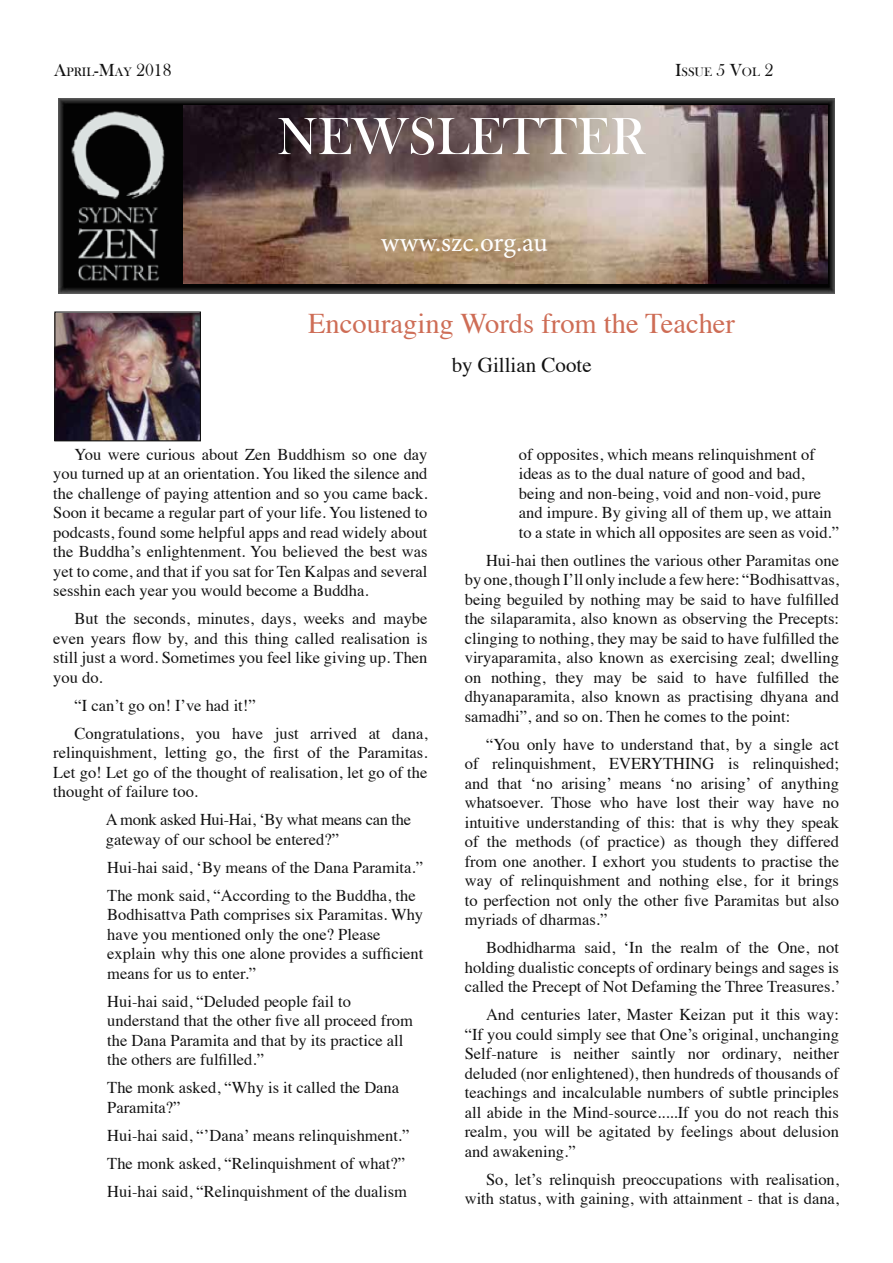
<style>
.page{position:relative;width:893px;height:1263px;background:#fff}
.page>*{position:absolute;margin:0;border:0;box-sizing:border-box;transform-origin:0 0}
.t1{font:54px "Bask Old Face";color:#fff}
.t2{font:28.5px "Times";color:#ce6d56}
.t3{font:27px "Minion Pro";color:#fff}
.t4{font:21px "Times";color:#121212}
.t5{font:18px "Bask Old Face";color:#121212}
.t6{font:16.5px/19.5px "Times";color:#121212;text-align:justify}
.t7{font:16.5px/19.5px "Times";letter-spacing:-.02em;color:#121212}
.t8{font:12.6px "Bask Old Face";color:#121212}
.s1{font-size:12.6px}
.s2{font-size:18px}
</style>
<div class="page">
<div style="left:57px;top:97px;width:778px;height:197px;background:#fff;opacity:.75"></div>
<img style="left:184px;top:105px;width:643px;height:179px">
<img style="left:56px;top:313px;width:143px;height:126px">
<div style="left:54px;top:311px;width:147px;height:130px;border:1px solid #121212"></div>
<p class="t5" style="left:54px;top:60px;width:119px">A<span class="s1">PRIL</span>-M<span class="s1">AY</span> 2018</p>
<p class="t8" style="left:675px;top:65px;width:100px"><span class="s2">I</span>SSUE <span class="s2">5 V</span>OL <span class="s2">2</span></p>
<h1 class="t1" style="left:277px;top:106px;width:335px">NEWSLETTER</h1>
<h3 class="t3" style="left:381px;top:225px;width:168px">www.szc.org.au</h3>
<h2 class="t2" style="left:308px;top:297px;width:428px">Encouraging Words from the Teacher</h2>
<p class="t4" style="left:452px;top:345px;width:142px">by Gillian Coote</p>
<p class="t6" style="left:53px;top:443px;width:376px;text-indent:21px">You were curious about Zen Buddhism so one day you turned up at an orientation. You liked the silence and the challenge of paying attention and so you came back.<br>Soon it became a regular part of your life. You listened to podcasts, found some helpful apps and read widely about the Buddha’s enlightenment. You believed the best was yet to come, and that if you sat for Ten Kalpas and several sesshin each year you would become a Buddha.</p>
<p class="t6" style="left:53px;top:607px;width:376px;text-indent:21px">But the seconds, minutes, days, weeks and maybe even years flow by, and this thing called realisation is still just a word. Sometimes you feel like giving up. Then you do.</p>
<p class="t6" style="left:75px;top:690px;width:354px;line-height:28px">“I can’t go on! I’ve had it!”<br>Congratulations, you have just arrived at dana,</p>
<p class="t6" style="left:53px;top:741px;width:376px">relinquishment, letting go, the first of the Paramitas.<br>Let go! Let go of the thought of realisation, let go of the thought of failure too.</p>
<p class="t7" style="left:106px;top:808px;width:307px">A monk asked Hui-Hai, ‘By what means can the gateway of our school be entered?”</p>
<p class="t6" style="left:107px;top:852px;width:317px;line-height:28px">Hui-hai said, ‘By means of the Dana Paramita.”<br>The monk said, “According to the Buddha, the</p>
<p class="t6" style="left:107px;top:903px;width:318px;text-align:left">Bodhisattva Path comprises six Paramitas. Why have you mentioned only the one? Please explain why this one alone provides a sufficient means for us to enter.”</p>
<p class="t6" style="left:107px;top:990px;width:307px;text-align:left">Hui-hai said, “Deluded people fail to understand that the other five all proceed from the Dana Paramita and that by its practice all the others are fulfilled.”</p>
<p class="t6" style="left:107px;top:1076px;width:293px">The monk asked, “Why is it called the Dana<br>Paramita?”</p>
<p class="t6" style="left:107px;top:1120px;width:304px;line-height:28px;text-align:left">Hui-hai said, “’Dana’ means relinquishment.”<br>The monk asked, “Relinquishment of what?”<br>Hui-hai said, “Relinquishment of the dualism</p>
<p class="t6" style="left:519px;top:443px;width:322px;text-align:left">of opposites, which means relinquishment of ideas as to the dual nature of good and bad, being and non-being, void and non-void, pure and impure. By giving all of them up, we attain to a state in which all opposites are seen as void.”</p>
<p class="t6" style="left:465px;top:549px;width:376px;text-indent:21px">Hui-hai then outlines the various other Paramitas one by one, though I’ll only include a few here: “Bodhisattvas, being beguiled by nothing may be said to have fulfilled the silaparamita, also known as observing the Precepts: clinging to nothing, they may be said to have fulfilled the viryaparamita, also known as exercising zeal; dwelling on nothing, they may be said to have fulfilled the dhyanaparamita, also known as practising dhyana and samadhi”, and so on. Then he comes to the point:</p>
<p class="t6" style="left:465px;top:733px;width:376px;text-indent:21px">“You only have to understand that, by a single act of relinquishment, EVERYTHING is relinquished; and that ‘no arising’ means ‘no arising’ of anything whatsoever. Those who have lost their way have no intuitive understanding of this: that is why they speak of the methods (of practice) as though they differed from one another. I exhort you students to practise the way of relinquishment and nothing else, for it brings to perfection not only the other five Paramitas but also myriads of dharmas.”</p>
<p class="t6" style="left:465px;top:936px;width:377px;text-indent:21px">Bodhidharma said, ‘In the realm of the One, not holding dualistic concepts of ordinary beings and sages is called the Precept of Not Defaming the Three Treasures.’</p>
<p class="t6" style="left:465px;top:1003px;width:376px;text-indent:21px">And centuries later, Master Keizan put it this way: “If you could simply see that One’s original, unchanging Self-nature is neither saintly nor ordinary, neither deluded (nor enlightened), then hundreds of thousands of teachings and incalculable numbers of subtle principles all abide in the Mind-source.....If you do not reach this realm, you will be agitated by feelings about delusion and awakening.”</p>
<p class="t6" style="left:465px;top:1168px;width:376px;text-align:right">So, let’s relinquish preoccupations with realisation, with status, with gaining, with attainment - that is dana,</p>
</div>
